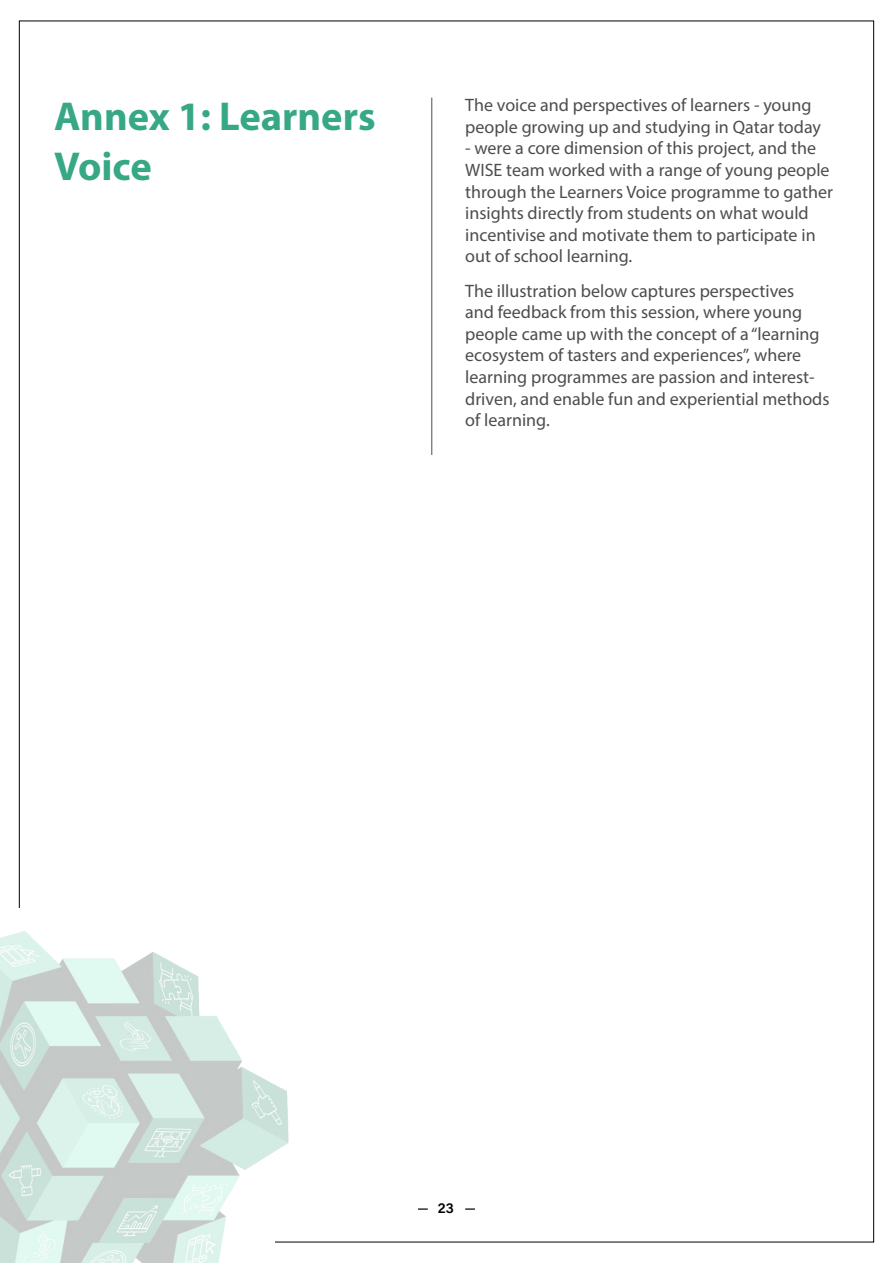
<style>
.page{position:relative;width:893px;height:1263px;background:#fff}
.page>*{position:absolute;margin:0;border:0;box-sizing:border-box;transform-origin:0 0}
.t1{font:700 40.5px/49.7px "Myriad Pro";color:#37a885}
.t2{font:18px/21.6px "Myriad Pro";color:#4d4d4f}
.t3{font:14.55px "Acumin Variable Concept";color:#000}
</style>
<div class="page">
<svg style="left:418px;top:1208px;width:10px;height:2px"></svg>
<svg style="left:465px;top:1208px;width:10px;height:2px"></svg>
<hr style="left:432px;top:98px;width:1px;height:357px;background:#4d4d4f">
<img style="left:0;top:931px;width:340px;height:332px">
<h1 class="t1" style="left:54px;top:91px;width:323px">Annex 1: Learners<br>Voice</h1>
<p class="t2" style="left:465px;top:94px;width:357px">The voice and perspectives of learners - young people growing up and studying in Qatar today</p>
<p class="t2" style="left:465px;top:137px;width:369px">- were a core dimension of this project, and the WISE team worked with a range of young people through the Learners Voice programme to gather insights directly from students on what would incentivise and motivate them to participate in out of school learning.</p>
<p class="t2" style="left:465px;top:280px;width:366px">The illustration below captures perspectives<br>and feedback from this session, where young people came up with the concept of a “learning ecosystem of tasters and experiences”, where learning programmes are passion and interest&shy;driven, and enable fun and experiential methods of learning.</p>
<p class="t3" style="left:438px;top:1198px;width:18px">23</p>
</div>
